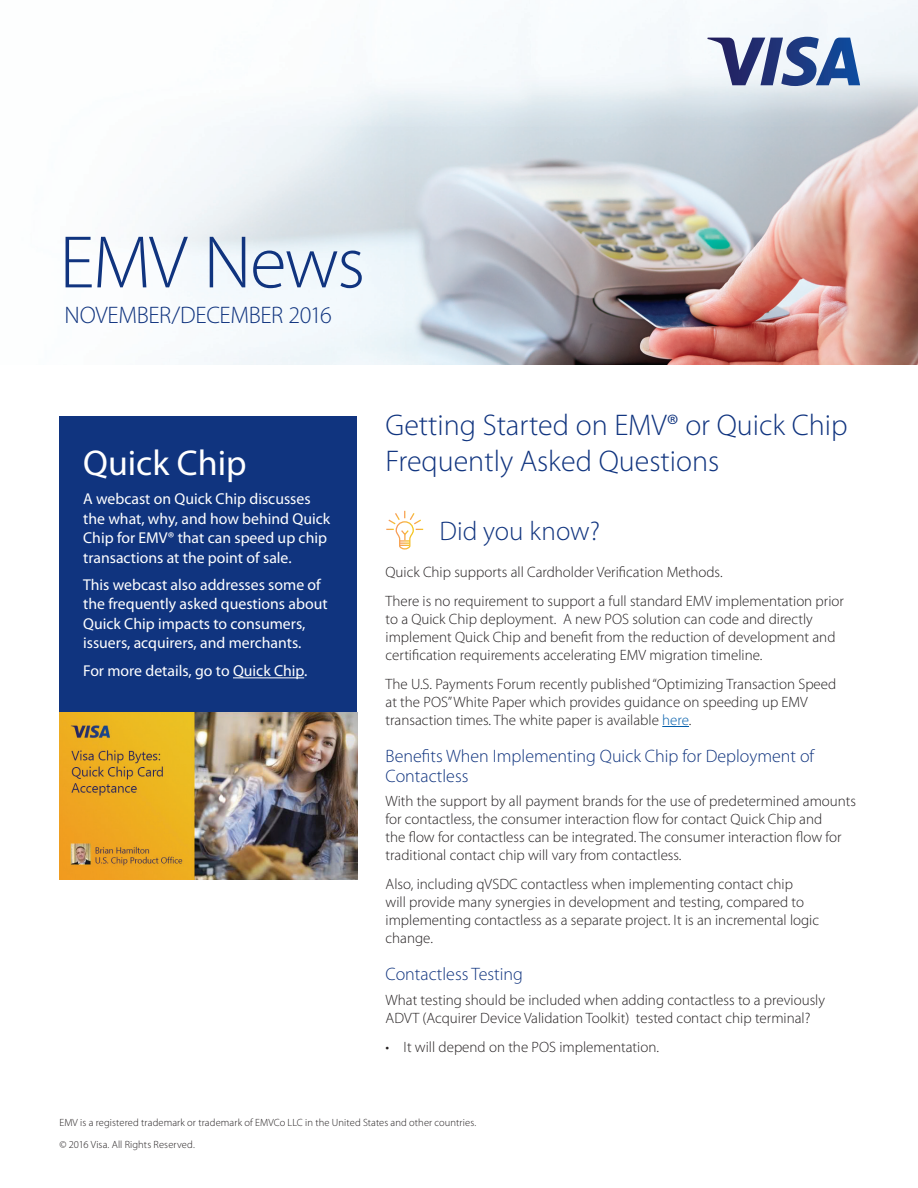
<style>
.page{position:relative;width:918px;height:1188px;background:#fff}
.page>*{position:absolute;margin:0;border:0;box-sizing:border-box;transform-origin:0 0}
.t1{font:300 75px "Myriad Pro";letter-spacing:-.025em;color:#10347f}
.t2{font:36px "Myriad Pro";color:#fff}
.t3{font:300 30px/36px "Myriad Pro";color:#10347f}
.t4{font:300 27px "Myriad Pro";color:#10347f}
.t5{font:300 24px "Myriad Pro";letter-spacing:-.015em;color:#10347f}
.t6{font:300 18px/19.5px "Myriad Pro";color:#10347f}
.t7{font:15.75px/19.5px "Myriad Pro";color:#fff}
.t8{font:300 15px/18px "Myriad Pro";color:#231f20}
.t9{font:300 10.5px "Myriad Pro";letter-spacing:.01em;color:#231f20}
.s1{color:#015dab}
</style>
<div class="page">
<img style="left:141px;top:0;width:777px;height:364px">
<svg style="left:707px;top:37px;width:153px;height:49px"></svg>
<svg style="left:662px;top:726px;width:27px;height:1px"></svg>
<svg style="left:386px;top:511px;width:37px;height:39px"></svg>
<div style="left:59px;top:416px;width:298px;height:297px;background:#10347f"></div>
<hr style="left:233px;top:677px;width:71px;height:1px;background:#fff">
<img style="left:59px;top:713px;width:298px;height:166px">
<h1 class="t1" style="left:59px;top:217px;width:307px">EMV News</h1>
<h3 class="t5" style="left:65px;top:301px;width:269px">NOVEMBER/DECEMBER 2016</h3>
<h2 class="t2" style="left:83px;top:441px;width:165px">Quick Chip</h2>
<p class="t7" style="left:83px;top:489px;width:249px">A webcast on Quick Chip discusses the what, why, and how behind Quick Chip for EMV® that can speed up chip transactions at the point of sale.</p>
<p class="t7" style="left:83px;top:575px;width:246px">This webcast also addresses some of the frequently asked questions about Quick Chip impacts to consumers, issuers, acquirers, and merchants.</p>
<p class="t7" style="left:83px;top:661px;width:226px">For more details, go to Quick Chip.</p>
<h3 class="t3" style="left:386px;top:407px;width:464px">Getting Started on EMV® or Quick Chip<br>Frequently Asked Questions</h3>
<h3 class="t4" style="left:440px;top:515px;width:162px">Did you know?</h3>
<p class="t8" style="left:386px;top:558px;width:460px;line-height:28.8px">Quick Chip supports all Cardholder Verification Methods.<br>There is no requirement to support a full standard EMV implementation prior</p>
<p class="t8" style="left:386px;top:610px;width:451px">to a Quick Chip deployment. A new POS solution can code and directly implement Quick Chip and benefit from the reduction of development and certification requirements accelerating EMV migration timeline.</p>
<p class="t8" style="left:386px;top:675px;width:452px">The U.S. Payments Forum recently published “Optimizing Transaction Speed at the POS” White Paper which provides guidance on speeding up EMV transaction times. The white paper is available <span class="s1">here</span>.</p>
<p class="t6" style="left:386px;top:746px;width:430px">Benefits When Implementing Quick Chip for Deployment of<br>Contactless</p>
<p class="t8" style="left:386px;top:792px;width:472px">With the support by all payment brands for the use of predetermined amounts for contactless, the consumer interaction flow for contact Quick Chip and<br>the flow for contactless can be integrated. The consumer interaction flow for traditional contact chip will vary from contactless.</p>
<p class="t8" style="left:386px;top:875px;width:435px">Also, including qVSDC contactless when implementing contact chip<br>will provide many synergies in development and testing, compared to implementing contactless as a separate project. It is an incremental logic change.</p>
<p class="t6" style="left:386px;top:964px;width:139px">Contactless Testing</p>
<p class="t8" style="left:386px;top:991px;width:441px">What testing should be included when adding contactless to a previously<br>ADVT (Acquirer Device Validation Toolkit) tested contact chip terminal?</p>
<p class="t8" style="left:386px;top:1038px;width:275px">• It will depend on the POS implementation.</p>
<p class="t9" style="left:59px;top:1116px;width:418px">EMV is a registered trademark or trademark of EMVCo LLC in the United States and other countries.</p>
<p class="t9" style="left:59px;top:1138px;width:137px">© 2016 Visa. All Rights Reserved.</p>
</div>
